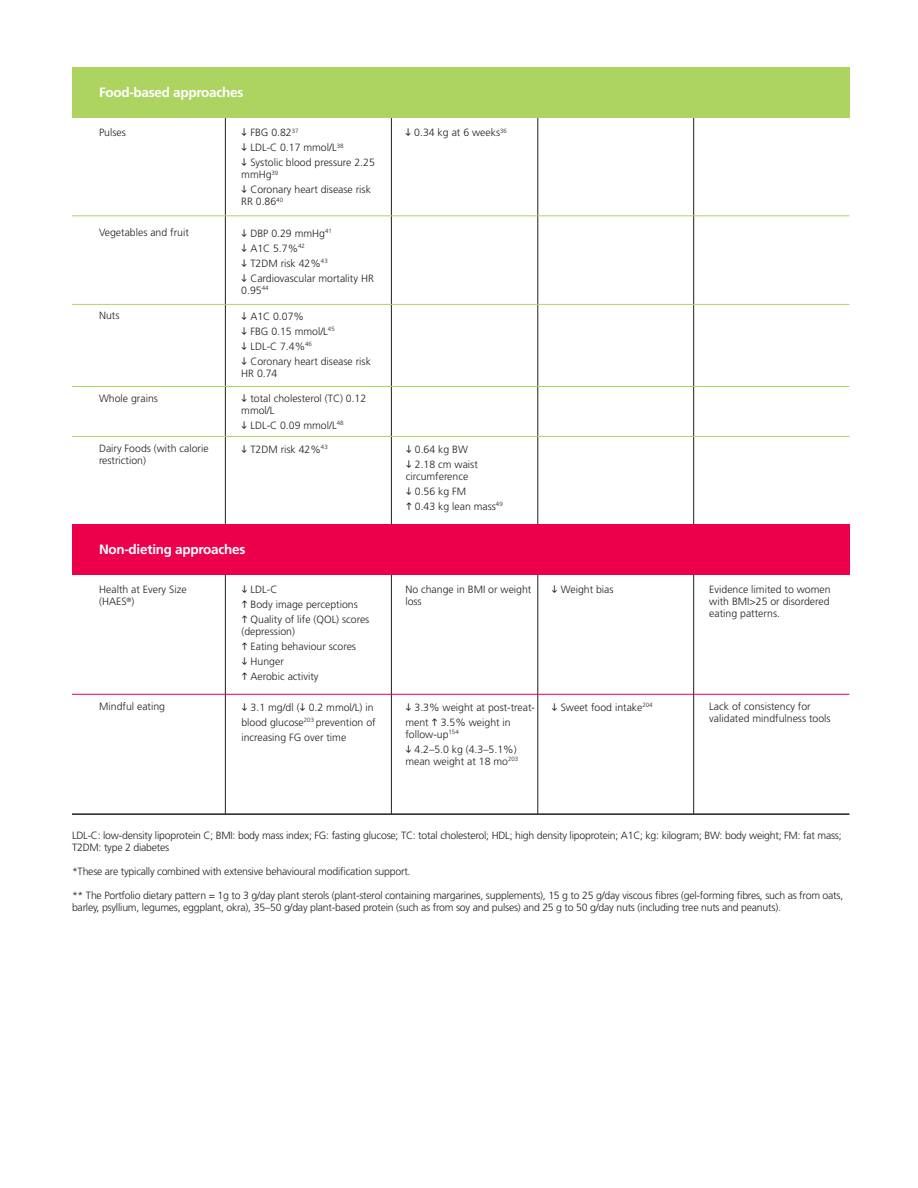
<style>
.page{position:relative;width:918px;height:1188px;background:#fff}
.page>*{position:absolute;margin:0;border:0;box-sizing:border-box;transform-origin:0 0}
.t1{font:700 13.5px "Frutiger LT Std";letter-spacing:-.02em;color:#fff}
.t2{font:300 10.5px/12px "Frutiger LT Std";color:#231f20}
.t3{font:300 10.5px/12px "Frutiger LT Std";letter-spacing:-.02em;color:#231f20}
</style>
<div class="page">
<hr style="left:225px;top:117px;width:1px;height:697px;background:#231f20">
<hr style="left:391px;top:117px;width:1px;height:697px;background:#231f20">
<hr style="left:537px;top:117px;width:1px;height:697px;background:#231f20">
<hr style="left:693px;top:117px;width:1px;height:697px;background:#231f20">
<hr style="left:72px;top:215px;width:777px;height:1px;background:#add461">
<hr style="left:72px;top:304px;width:777px;height:1px;background:#add461">
<hr style="left:72px;top:386px;width:777px;height:1px;background:#add461">
<hr style="left:72px;top:436px;width:777px;height:1px;background:#add461">
<hr style="left:72px;top:694px;width:777px;height:1px;background:#ec004b">
<hr style="left:72px;top:813px;width:777px;height:2px;background:#231f20">
<div style="left:72px;top:68px;width:778px;height:50px;background:#add461"></div>
<div style="left:72px;top:524px;width:778px;height:51px;background:#ec004b"></div>
<p class="t1" style="left:99px;top:84px;width:146px">Food-based approaches</p>
<p class="t2" style="left:99px;top:126px;width:28px">Pulses</p>
<p class="t2" style="left:99px;top:227px;width:91px">Vegetables and fruit</p>
<p class="t2" style="left:99px;top:310px;width:22px">Nuts</p>
<p class="t2" style="left:99px;top:392px;width:60px">Whole grains</p>
<p class="t2" style="left:99px;top:443px;width:111px">Dairy Foods (with calorie restriction)</p>
<p class="t2" style="left:414px;top:127px;width:94px">0.34 kg at 6 weeks<sup>36</sup></p>
<p class="t2" style="left:250px;top:127px;width:50px">FBG 0.82<sup>37</sup></p>
<p class="t2" style="left:250px;top:142px;width:95px">LDL-C 0.17 mmol/L<sup>38</sup></p>
<p class="t2" style="left:241px;top:157px;width:135px;text-indent:9px">Systolic blood pressure 2.25 mmHg<sup>39</sup></p>
<p class="t2" style="left:241px;top:184px;width:131px;text-indent:9px">Coronary heart disease risk<br>RR 0.86<sup>40</sup></p>
<p class="t2" style="left:250px;top:227px;width:83px">DBP 0.29 mmHg<sup>41</sup></p>
<p class="t2" style="left:250px;top:242px;width:56px">A1C 5.7%<sup>42</sup></p>
<p class="t2" style="left:250px;top:257px;width:79px">T2DM risk 42%<sup>43</sup></p>
<p class="t2" style="left:241px;top:272px;width:134px;text-indent:9px">Cardiovascular mortality HR<br>0.95<sup>44</sup></p>
<p class="t2" style="left:250px;top:310px;width:55px">A1C 0.07%</p>
<p class="t2" style="left:250px;top:325px;width:86px">FBG 0.15 mmol/L<sup>45</sup></p>
<p class="t2" style="left:250px;top:340px;width:63px">LDL-C 7.4%<sup>46</sup></p>
<p class="t2" style="left:241px;top:355px;width:131px;text-indent:9px">Coronary heart disease risk<br>HR 0.74</p>
<p class="t2" style="left:241px;top:392px;width:127px;text-indent:9px">total cholesterol (TC) 0.12 mmol/L</p>
<p class="t2" style="left:250px;top:419px;width:95px">LDL-C 0.09 mmol/L<sup>48</sup></p>
<p class="t2" style="left:250px;top:443px;width:79px">T2DM risk 42%<sup>43</sup></p>
<p class="t2" style="left:415px;top:443px;width:55px">0.64 kg BW</p>
<p class="t2" style="left:406px;top:458px;width:74px;text-indent:9px">2.18 cm waist circumference</p>
<p class="t2" style="left:415px;top:485px;width:53px">0.56 kg FM</p>
<p class="t2" style="left:415px;top:500px;width:89px">0.43 kg lean mass<sup>49</sup></p>
<p class="t1" style="left:99px;top:541px;width:148px">Non-dieting approaches</p>
<p class="t2" style="left:99px;top:584px;width:89px">Health at Every Size (HAES<sup>®</sup>)</p>
<p class="t2" style="left:99px;top:701px;width:67px">Mindful eating</p>
<p class="t2" style="left:251px;top:584px;width:28px">LDL-C</p>
<p class="t2" style="left:251px;top:599px;width:109px">Body image perceptions</p>
<p class="t2" style="left:241px;top:614px;width:129px;text-indent:9px">Quality of life (QOL) scores (depression)</p>
<p class="t2" style="left:251px;top:641px;width:107px">Eating behaviour scores</p>
<p class="t2" style="left:251px;top:656px;width:35px">Hunger</p>
<p class="t2" style="left:251px;top:671px;width:70px">Aerobic activity</p>
<p class="t2" style="left:241px;top:700px;width:136px;line-height:15px;text-indent:9px">3.1 mg/dl ( 0.2 mmol/L) in blood glucose<sup>203</sup> prevention of increasing FG over time</p>
<p class="t2" style="left:405px;top:584px;width:128px">No change in BMI or weight loss</p>
<p class="t2" style="left:561px;top:584px;width:54px">Weight bias</p>
<p class="t2" style="left:405px;top:700px;width:131px;line-height:15px;text-indent:9px">3.3% weight at post-treat&shy;ment 3.5% weight in</p>
<p class="t2" style="left:405px;top:728px;width:55px">follow-up<sup>154</sup></p>
<p class="t2" style="left:405px;top:743px;width:114px;text-align:right">4.2–5.0 kg (4.3–5.1%) mean weight at 18 mo<sup>203</sup></p>
<p class="t2" style="left:561px;top:701px;width:93px">Sweet food intake<sup>204</sup></p>
<p class="t2" style="left:709px;top:584px;width:123px;text-align:justify">Evidence limited to women with BMI&gt;25 or disordered eating patterns.</p>
<p class="t2" style="left:709px;top:701px;width:123px">Lack of consistency for validated mindfulness tools</p>
<p class="t3" style="left:72px;top:829px;width:771px">LDL-C: low-density lipoprotein C; BMI: body mass index; FG: fasting glucose; TC: total cholesterol; HDL; high density lipoprotein; A1C; kg: kilogram; BW: body weight; FM: fat mass;<br>T2DM: type 2 diabetes</p>
<p class="t3" style="left:72px;top:865px;width:340px">*These are typically combined with extensive behavioural modification support.</p>
<p class="t3" style="left:72px;top:889px;width:773px">** The Portfolio dietary pattern = 1g to 3 g/day plant sterols (plant-sterol containing margarines, supplements), 15 g to 25 g/day viscous fibres (gel-forming fibres, such as from oats, barley, psyllium, legumes, eggplant, okra), 35–50 g/day plant-based protein (such as from soy and pulses) and 25 g to 50 g/day nuts (including tree nuts and peanuts).</p>
</div>
